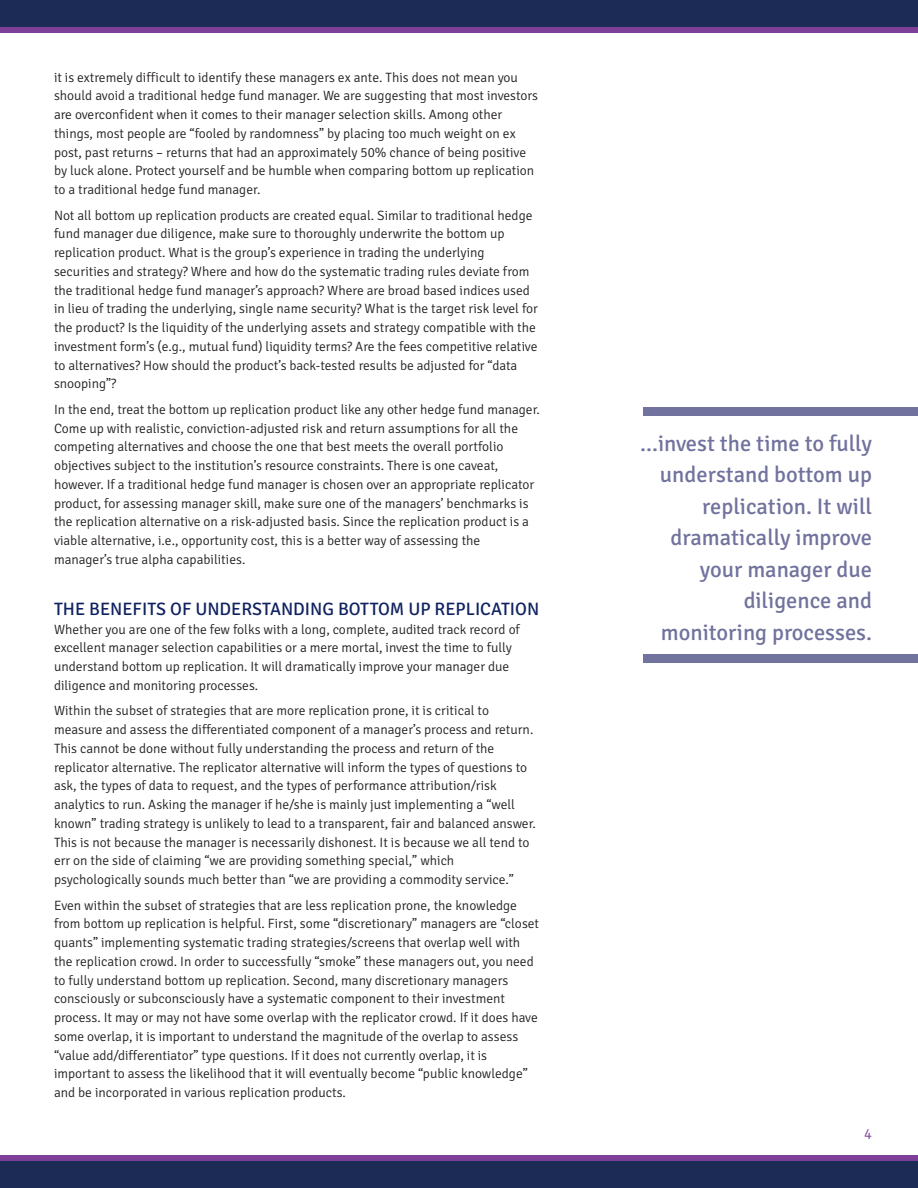
<style>
.page{position:relative;width:918px;height:1188px;background:#fff}
.page>*{position:absolute;margin:0;border:0;box-sizing:border-box;transform-origin:0 0}
.t1{font:22.5px/31.5px "Signika";color:#71729d;text-align:right}
.t2{font:18px "Signika";color:#102261}
.t3{font:300 15px "Signika";color:#7e3f98}
.t4{font:300 13.5px/18.8px "Signika";color:#231f20}
</style>
<div class="page">
<div style="left:0;top:1155px;width:918px;height:20px;background:#7e3f98"></div>
<div style="left:0;top:1161px;width:918px;height:27px;background:#1b2b55"></div>
<div style="left:0;top:13px;width:918px;height:20px;background:#7e3f98"></div>
<div style="left:0;top:0;width:918px;height:27px;background:#1b2b55"></div>
<div style="left:643px;top:407px;width:275px;height:9px;background:#71729d"></div>
<div style="left:643px;top:654px;width:275px;height:8px;background:#71729d"></div>
<p class="t4" style="left:54px;top:68px;width:486px">it is extremely difficult to identify these managers ex ante. This does not mean you should avoid a traditional hedge fund manager. We are suggesting that most investors are overconfident when it comes to their manager selection skills. Among other things, most people are “fooled by randomness” by placing too much weight on ex post, past returns – returns that had an approximately 50% chance of being positive by luck alone. Protect yourself and be humble when comparing bottom up replication to a traditional hedge fund manager.</p>
<p class="t4" style="left:54px;top:206px;width:485px">Not all bottom up replication products are created equal. Similar to traditional hedge fund manager due diligence, make sure to thoroughly underwrite the bottom up replication product. What is the group’s experience in trading the underlying securities and strategy? Where and how do the systematic trading rules deviate from the traditional hedge fund manager’s approach? Where are broad based indices used in lieu of trading the underlying, single name security? What is the target risk level for the product? Is the liquidity of the underlying assets and strategy compatible with the investment form’s (e.g., mutual fund) liquidity terms? Are the fees competitive relative to alternatives? How should the product’s back-tested results be adjusted for “data snooping”?</p>
<p class="t4" style="left:54px;top:400px;width:487px">In the end, treat the bottom up replication product like any other hedge fund manager.<br>Come up with realistic, conviction-adjusted risk and return assumptions for all the competing alternatives and choose the one that best meets the overall portfolio objectives subject to the institution’s resource constraints. There is one caveat, however. If a traditional hedge fund manager is chosen over an appropriate replicator product, for assessing manager skill, make sure one of the managers’ benchmarks is the replication alternative on a risk-adjusted basis. Since the replication product is a viable alternative, i.e., opportunity cost, this is a better way of assessing the manager’s true alpha capabilities.</p>
<h2 class="t2" style="left:54px;top:599px;width:487px">Th e Benefits Of U nderstandi ng Bottom U p Replication</h2>
<p class="t4" style="left:54px;top:620px;width:467px">Whether you are one of the few folks with a long, complete, audited track record of excellent manager selection capabilities or a mere mortal, invest the time to fully understand bottom up replication. It will dramatically improve your manager due diligence and monitoring processes.</p>
<p class="t4" style="left:54px;top:702px;width:484px">Within the subset of strategies that are more replication prone, it is critical to measure and assess the differentiated component of a manager’s process and return.<br>This cannot be done without fully understanding the process and return of the replicator alternative. The replicator alternative will inform the types of questions to ask, the types of data to request, and the types of performance attribution/risk analytics to run. Asking the manager if he/she is mainly just implementing a “well known” trading strategy is unlikely to lead to a transparent, fair and balanced answer.<br>This is not because the manager is necessarily dishonest. It is because we all tend to err on the side of claiming “we are providing something special,” which psychologically sounds much better than “we are providing a commodity service.”</p>
<p class="t4" style="left:54px;top:896px;width:487px">Even within the subset of strategies that are less replication prone, the knowledge from bottom up replication is helpful. First, some “discretionary” managers are “closet quants” implementing systematic trading strategies/screens that overlap well with the replication crowd. In order to successfully “smoke” these managers out, you need to fully understand bottom up replication. Second, many discretionary managers consciously or subconsciously have a systematic component to their investment process. It may or may not have some overlap with the replicator crowd. If it does have some overlap, it is important to understand the magnitude of the overlap to assess “value add/differentiator” type questions. If it does not currently overlap, it is important to assess the likelihood that it will eventually become “public knowledge” and be incorporated in various replication products.</p>
<h1 class="t1" style="left:640px;top:428px;width:233px">...invest the time to fully understand bottom up replication. It will dramatically improve your manager due diligence and monitoring processes.</h1>
<p class="t3" style="left:864px;top:1126px;width:9px">4</p>
</div>
